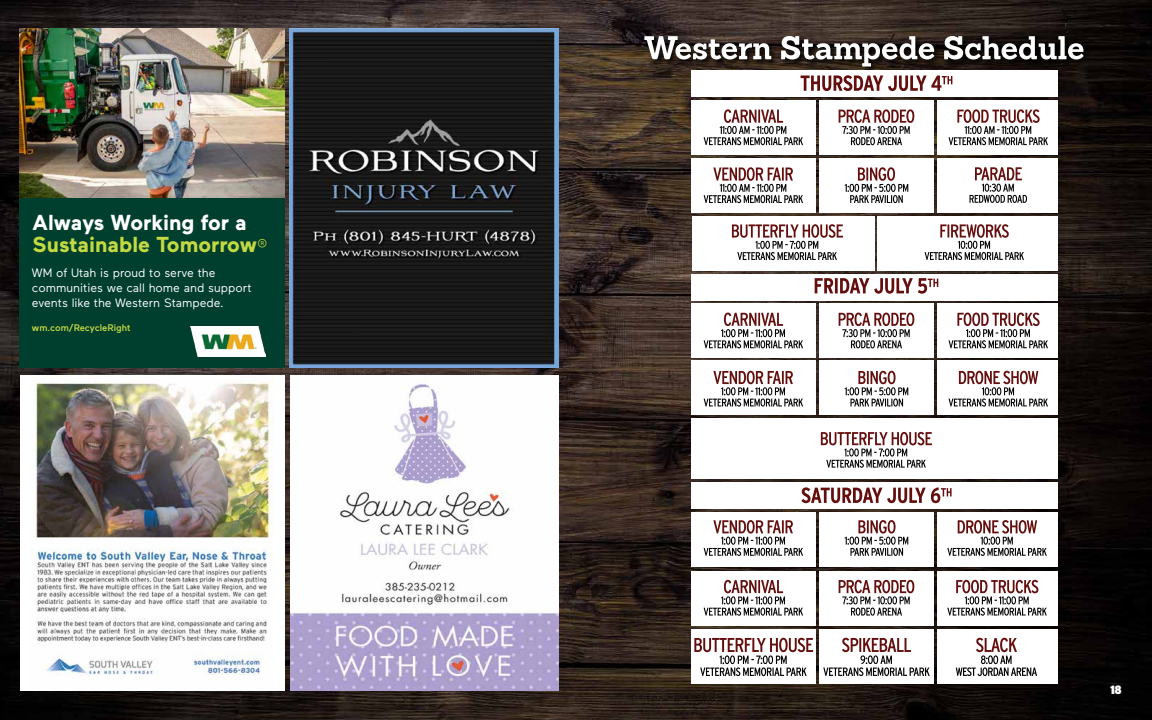
<style>
.page{position:relative;width:1152px;height:720px;background:#fff}
.page>*{position:absolute;margin:0;border:0;box-sizing:border-box;transform-origin:0 0}
.t1{font:700 21.7px "Maax";color:#c3d941}
.t2{font:700 21.7px "Maax";color:#fff}
.t3{font:300 15.6px "Maax";color:#c3d941}
.t4{font:12.1px/14.7px "Maax";color:#fff}
.t5{font:900 12px "Interstate Condensed";color:#fff}
.t6{font:500 9.5px "Maax";color:#c3d941}
</style>
<div class="page">
<img style="left:0;top:0;width:1152px;height:720px">
<div style="left:21px;top:375px;width:264px;height:316px;background:#fff"></div>
<img style="left:291px;top:375px;width:268px;height:316px">
<svg style="left:643px;top:34px;width:449px;height:41px;background:#2d211a"></svg>
<svg style="left:644px;top:36px;width:440px;height:31px"></svg>
<div style="left:20px;top:192px;width:265px;height:176px;background:#003e2d"></div>
<img style="left:20px;top:29px;width:265px;height:169px">
<img style="left:191px;top:326px;width:75px;height:31px">
<img style="left:32px;top:376px;width:241px;height:299px">
<div style="left:692px;top:70px;width:366px;height:27px;background:#fff"></div>
<div style="left:692px;top:274px;width:366px;height:26px;background:#fff"></div>
<div style="left:692px;top:482px;width:366px;height:27px;background:#fff"></div>
<div style="left:692px;top:418px;width:366px;height:61px;background:#fff"></div>
<div style="left:692px;top:216px;width:182px;height:55px;background:#fff"></div>
<div style="left:692px;top:158px;width:124px;height:55px;background:#fff"></div>
<div style="left:819px;top:158px;width:115px;height:55px;background:#fff"></div>
<div style="left:938px;top:158px;width:120px;height:55px;background:#fff"></div>
<div style="left:692px;top:303px;width:124px;height:55px;background:#fff"></div>
<div style="left:819px;top:303px;width:115px;height:55px;background:#fff"></div>
<div style="left:938px;top:303px;width:120px;height:55px;background:#fff"></div>
<div style="left:692px;top:360px;width:124px;height:55px;background:#fff"></div>
<div style="left:819px;top:360px;width:115px;height:55px;background:#fff"></div>
<div style="left:938px;top:360px;width:120px;height:55px;background:#fff"></div>
<div style="left:692px;top:512px;width:124px;height:55px;background:#fff"></div>
<div style="left:819px;top:512px;width:115px;height:55px;background:#fff"></div>
<div style="left:938px;top:512px;width:120px;height:55px;background:#fff"></div>
<div style="left:692px;top:571px;width:124px;height:54px;background:#fff"></div>
<div style="left:819px;top:571px;width:115px;height:54px;background:#fff"></div>
<div style="left:938px;top:571px;width:120px;height:54px;background:#fff"></div>
<div style="left:692px;top:629px;width:124px;height:55px;background:#fff"></div>
<div style="left:819px;top:629px;width:115px;height:55px;background:#fff"></div>
<div style="left:938px;top:629px;width:120px;height:55px;background:#fff"></div>
<div style="left:692px;top:100px;width:124px;height:55px;background:#fff"></div>
<div style="left:819px;top:100px;width:115px;height:55px;background:#fff"></div>
<div style="left:938px;top:100px;width:120px;height:55px;background:#fff"></div>
<div style="left:877px;top:216px;width:181px;height:55px;background:#fff"></div>
<svg style="left:801px;top:75px;width:151px;height:16px"></svg>
<svg style="left:704px;top:109px;width:99px;height:36px"></svg>
<svg style="left:839px;top:109px;width:75px;height:36px"></svg>
<svg style="left:949px;top:109px;width:99px;height:36px"></svg>
<svg style="left:969px;top:167px;width:58px;height:36px"></svg>
<svg style="left:845px;top:167px;width:63px;height:36px"></svg>
<svg style="left:704px;top:167px;width:99px;height:36px"></svg>
<svg style="left:925px;top:224px;width:99px;height:36px"></svg>
<svg style="left:815px;top:278px;width:123px;height:16px"></svg>
<svg style="left:704px;top:313px;width:99px;height:35px"></svg>
<svg style="left:839px;top:313px;width:75px;height:35px"></svg>
<svg style="left:949px;top:313px;width:99px;height:35px"></svg>
<svg style="left:949px;top:371px;width:99px;height:36px"></svg>
<svg style="left:845px;top:371px;width:63px;height:36px"></svg>
<svg style="left:704px;top:371px;width:99px;height:36px"></svg>
<svg style="left:801px;top:487px;width:151px;height:16px"></svg>
<svg style="left:704px;top:520px;width:99px;height:36px"></svg>
<svg style="left:845px;top:520px;width:63px;height:36px"></svg>
<svg style="left:947px;top:520px;width:100px;height:36px"></svg>
<svg style="left:947px;top:580px;width:100px;height:36px"></svg>
<svg style="left:839px;top:580px;width:75px;height:36px"></svg>
<svg style="left:704px;top:580px;width:99px;height:36px"></svg>
<svg style="left:732px;top:224px;width:111px;height:36px"></svg>
<svg style="left:821px;top:432px;width:111px;height:36px"></svg>
<svg style="left:694px;top:638px;width:119px;height:38px"></svg>
<svg style="left:956px;top:638px;width:81px;height:38px"></svg>
<svg style="left:823px;top:638px;width:107px;height:38px"></svg>
<img style="left:290px;top:28px;width:269px;height:340px">
<h1 class="t2" style="left:33px;top:208px;width:216px">Always Working for a</h1>
<h1 class="t1" style="left:33px;top:230px;width:226px">Sustainable Tomorrow</h1>
<p class="t4" style="left:32px;top:265px;width:221px">WM of Utah is proud to serve the communities we call home and support events like the Western Stampede.</p>
<p class="t6" style="left:32px;top:322px;width:100px">wm.com/RecycleRight</p>
<p class="t3" style="left:257px;top:234px;width:12px">®</p>
<p class="t5" style="left:1111px;top:682px;width:12px">18</p>
</div>
